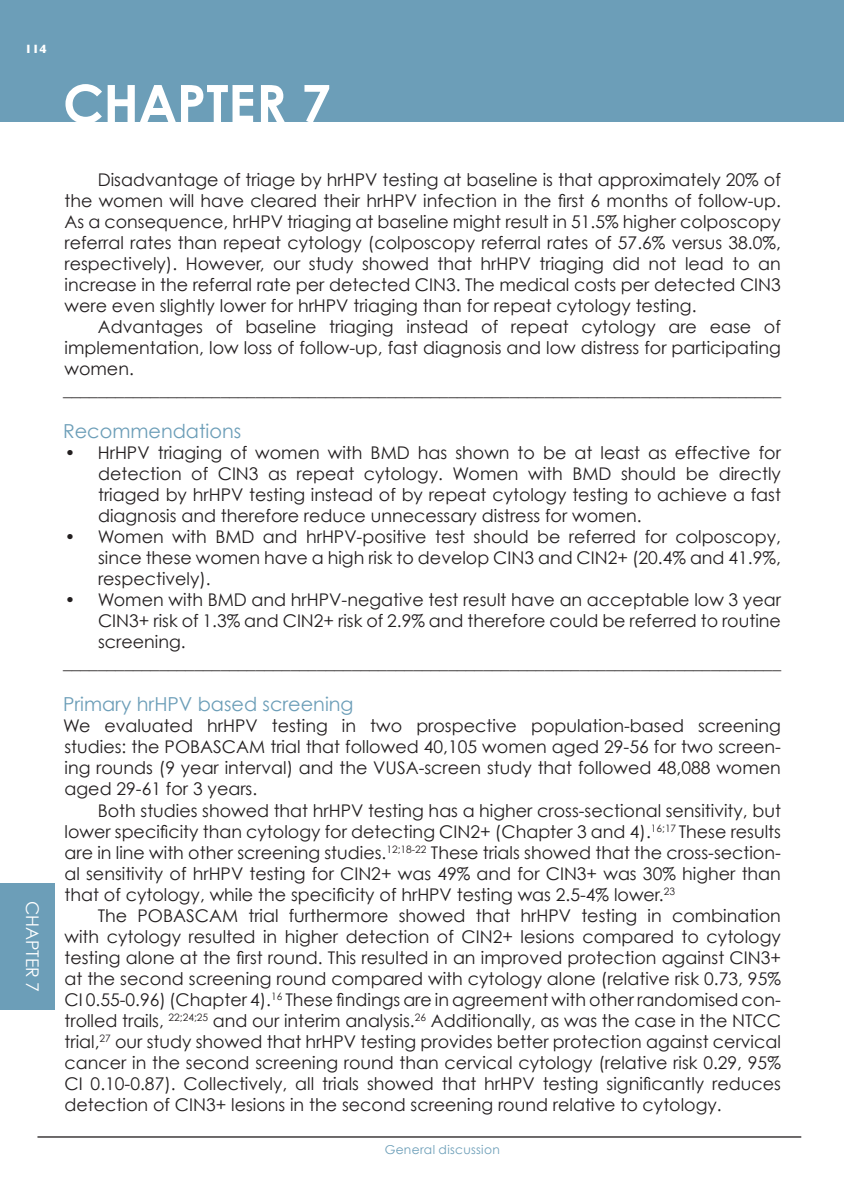
<style>
.page{position:relative;width:844px;height:1191px;background:#fff}
.page>*{position:absolute;margin:0;border:0;box-sizing:border-box;transform-origin:0 0}
.t1{font:700 52.5px "Century Gothic";letter-spacing:-.01em;color:#fff}
.t2{font:19.25px "Century Gothic";color:#6c9eb8}
.t3{font:17.5px/21px "Century Gothic";color:#231f20;text-align:justify}
.t4{font:17.5px "Century Gothic";color:#fff}
.t5{font:12.25px "Century Gothic";letter-spacing:.025em;color:#6c9eb8}
.t6{font:700 12.25px "Gill Sans";color:#fff}
</style>
<div class="page">
<div style="left:0;top:0;width:843px;height:122px;background:#6c9eb8"></div>
<div style="left:0;top:883px;width:55px;height:126px;background:#6c9eb8"></div>
<hr style="left:37px;top:1136px;width:764px;height:1px;background:#231f20">
<p class="t6" style="left:25px;top:42px;width:23px">114</p>
<h1 class="t1" style="left:63px;top:71px;width:269px">CHAPTER 7</h1>
<p class="t4" style="left:43px;top:900px;width:93px;rotate:90deg">CHAPTER 7</p>
<p class="t3" style="left:64px;top:169px;width:717px;text-indent:33px">Disadvantage of triage by hrHPV testing at baseline is that approximately 20% of the women will have cleared their hrHPV infection in the first 6 months of follow-up.<br>As a consequence, hrHPV triaging at baseline might result in 51.5% higher colposcopy referral rates than repeat cytology (colposcopy referral rates of 57.6% versus 38.0%, respectively). However, our study showed that hrHPV triaging did not lead to an increase in the referral rate per detected CIN3. The medical costs per detected CIN3 were even slightly lower for hrHPV triaging than for repeat cytology testing.</p>
<p class="t3" style="left:64px;top:316px;width:717px;text-indent:33px">Advantages of baseline triaging instead of repeat cytology are ease of implementation, low loss of follow-up, fast diagnosis and low distress for participating women.</p>
<p class="t3" style="left:63px;top:379px;width:719px">__________________________________________________________________________________</p>
<p class="t2" style="left:63px;top:419px;width:180px">Recommendations</p>
<p class="t3" style="left:98px;top:442px;width:684px;text-indent:-33px">• HrHPV triaging of women with BMD has shown to be at least as effective for detection of CIN3 as repeat cytology. Women with BMD should be directly triaged by hrHPV testing instead of by repeat cytology testing to achieve a fast diagnosis and therefore reduce unnecessary distress for women.</p>
<p class="t3" style="left:98px;top:526px;width:684px;text-indent:-33px">• Women with BMD and hrHPV-positive test should be referred for colposcopy, since these women have a high risk to develop CIN3 and CIN2+ (20.4% and 41.9%, respectively).</p>
<p class="t3" style="left:98px;top:589px;width:684px;text-indent:-33px">• Women with BMD and hrHPV-negative test result have an acceptable low 3 year CIN3+ risk of 1.3% and CIN2+ risk of 2.9% and therefore could be referred to routine screening.</p>
<p class="t3" style="left:63px;top:652px;width:719px">__________________________________________________________________________________</p>
<p class="t2" style="left:63px;top:692px;width:292px">Primary hrHPV based screening</p>
<p class="t3" style="left:63px;top:715px;width:719px">We evaluated hrHPV testing in two prospective population-based screening studies: the POBASCAM trial that followed 40,105 women aged 29-56 for two screen&shy;ing rounds (9 year interval) and the VUSA-screen study that followed 48,088 women aged 29-61 for 3 years.</p>
<p class="t3" style="left:64px;top:799px;width:717px;text-indent:33px">Both studies showed that hrHPV testing has a higher cross-sectional sensitivity, but lower specificity than cytology for detecting CIN2+ (Chapter 3 and 4).<sup>16;17</sup> These results are in line with other screening studies.<sup>12;18-22</sup> These trials showed that the cross-section&shy;al sensitivity of hrHPV testing for CIN2+ was 49% and for CIN3+ was 30% higher than that of cytology, while the specificity of hrHPV testing was 2.5-4% lower.<sup>23</sup></p>
<p class="t3" style="left:64px;top:904px;width:717px;text-indent:33px">The POBASCAM trial furthermore showed that hrHPV testing in combination with cytology resulted in higher detection of CIN2+ lesions compared to cytology testing alone at the first round. This resulted in an improved protection against CIN3+ at the second screening round compared with cytology alone (relative risk 0.73, 95% CI 0.55-0.96) (Chapter 4).<sup>16</sup> These findings are in agreement with other randomised con&shy;trolled trails, <sup>22;24;25</sup> and our interim analysis.<sup>26</sup> Additionally, as was the case in the NTCC trial,<sup>27</sup> our study showed that hrHPV testing provides better protection against cervical cancer in the second screening round than cervical cytology (relative risk 0.29, 95% CI 0.10-0.87). Collectively, all trials showed that hrHPV testing significantly reduces detection of CIN3+ lesions in the second screening round relative to cytology.</p>
<p class="t5" style="left:384px;top:1141px;width:117px">General discussion</p>
</div>
